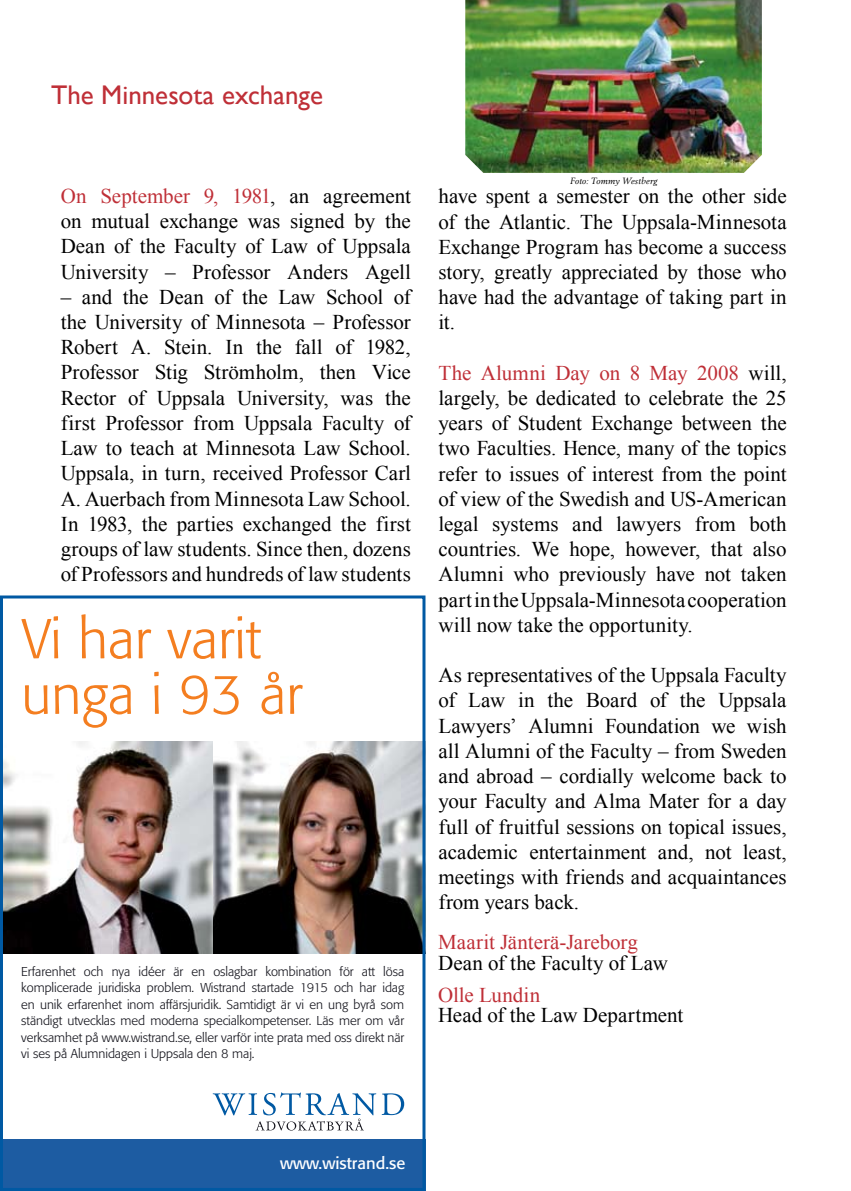
<style>
.page{position:relative;width:851px;height:1191px;background:#fff}
.page>*{position:absolute;margin:0;border:0;box-sizing:border-box;transform-origin:0 0}
.t1{font:300 55.5px/55.5px "Formata";color:#f47e20}
.t2{font:27px "Gill Alt One";color:#bf2f37}
.t3{font:21px/25.2px "Times New Roman";color:#000;text-align:justify}
.t4{font:21px "Times New Roman";color:#bf2f37}
.t5{font:16.5px "Formata";color:#fff}
.t6{font:300 12.75px/16.5px "Formata";letter-spacing:-.005em;color:#13131b;text-align:justify}
.t7{font:italic 9px "Berling";letter-spacing:.02em;color:#000}
.s1{color:#bf2f37}
</style>
<div class="page">
<div style="left:0;top:1140px;width:425px;height:51px;background:#1d5ca2"></div>
<svg style="left:213px;top:1092px;width:191px;height:38px"></svg>
<img style="left:4px;top:741px;width:417px;height:213px">
<div style="left:0;top:595px;width:425px;height:596px;border:3px solid #0059a3"></div>
<img style="left:465px;top:0;width:296px;height:173px">
<p class="t2" style="left:51px;top:79px;width:273px">The Minnesota exchange</p>
<p class="t3" style="left:61px;top:183px;width:351px"><span class="s1">On September 9, 1981</span>, an agreement on mutual exchange was signed by the Dean of the Faculty of Law of Uppsala University – Professor Anders Agell</p>
<p class="t3" style="left:61px;top:284px;width:351px">– and the Dean of the Law School of the University of Minnesota – Professor Robert A. Stein. In the fall of 1982, Professor Stig Strömholm, then Vice Rector of Uppsala University, was the first Professor from Uppsala Faculty of Law to teach at Minnesota Law School.<br>Uppsala, in turn, received Professor Carl A. Auerbach from Minnesota Law School.<br>In 1983, the parties exchanged the first groups of law students. Since then, dozens of Professors and hundreds of law students</p>
<h1 class="t1" style="left:21px;top:611px;width:282px">Vi har varit unga i 93 år</h1>
<p class="t6" style="left:21px;top:963px;width:384px">Erfarenhet och nya idéer är en oslagbar kombination för att lösa komplicerade juridiska problem. Wistrand startade 1915 och har idag en unik erfarenhet inom affärsjuridik. Samtidigt är vi en ung byrå som ständigt utvecklas med moderna specialkompetenser. Läs mer om vår verksamhet på www.wistrand.se, eller varför inte prata med oss direkt när vi ses på Alumnidagen i Uppsala den 8 maj.</p>
<p class="t7" style="left:570px;top:175px;width:89px">Foto: Tommy Westberg</p>
<p class="t3" style="left:438px;top:183px;width:349px">have spent a semester on the other side of the Atlantic. The Uppsala-Minnesota Exchange Program has become a success story, greatly appreciated by those who have had the advantage of taking part in it.</p>
<p class="t3" style="left:438px;top:360px;width:349px"><span class="s1">The Alumni Day on 8 May 2008</span> will, largely, be dedicated to celebrate the 25 years of Student Exchange between the two Faculties. Hence, many of the topics refer to issues of interest from the point of view of the Swedish and US-American legal systems and lawyers from both countries. We hope, however, that also Alumni who previously have not taken part in the Uppsala-Minnesota cooperation will now take the opportunity.</p>
<p class="t3" style="left:438px;top:662px;width:349px">As representatives of the Uppsala Faculty of Law in the Board of the Uppsala Lawyers’ Alumni Foundation we wish all Alumni of the Faculty – from Sweden and abroad – cordially welcome back to your Faculty and Alma Mater for a day full of fruitful sessions on topical issues, academic entertainment and, not least, meetings with friends and acquaintances from years back.</p>
<p class="t4" style="left:438px;top:927px;width:201px">Maarit Jänterä-Jareborg</p>
<p class="t4" style="left:438px;top:980px;width:103px">Olle Lundin</p>
<p class="t3" style="left:438px;top:950px;width:231px">Dean of the Faculty of Law</p>
<p class="t3" style="left:438px;top:1002px;width:246px">Head of the Law Department</p>
<p class="t5" style="left:280px;top:1152px;width:127px">www.wistrand.se</p>
</div>
